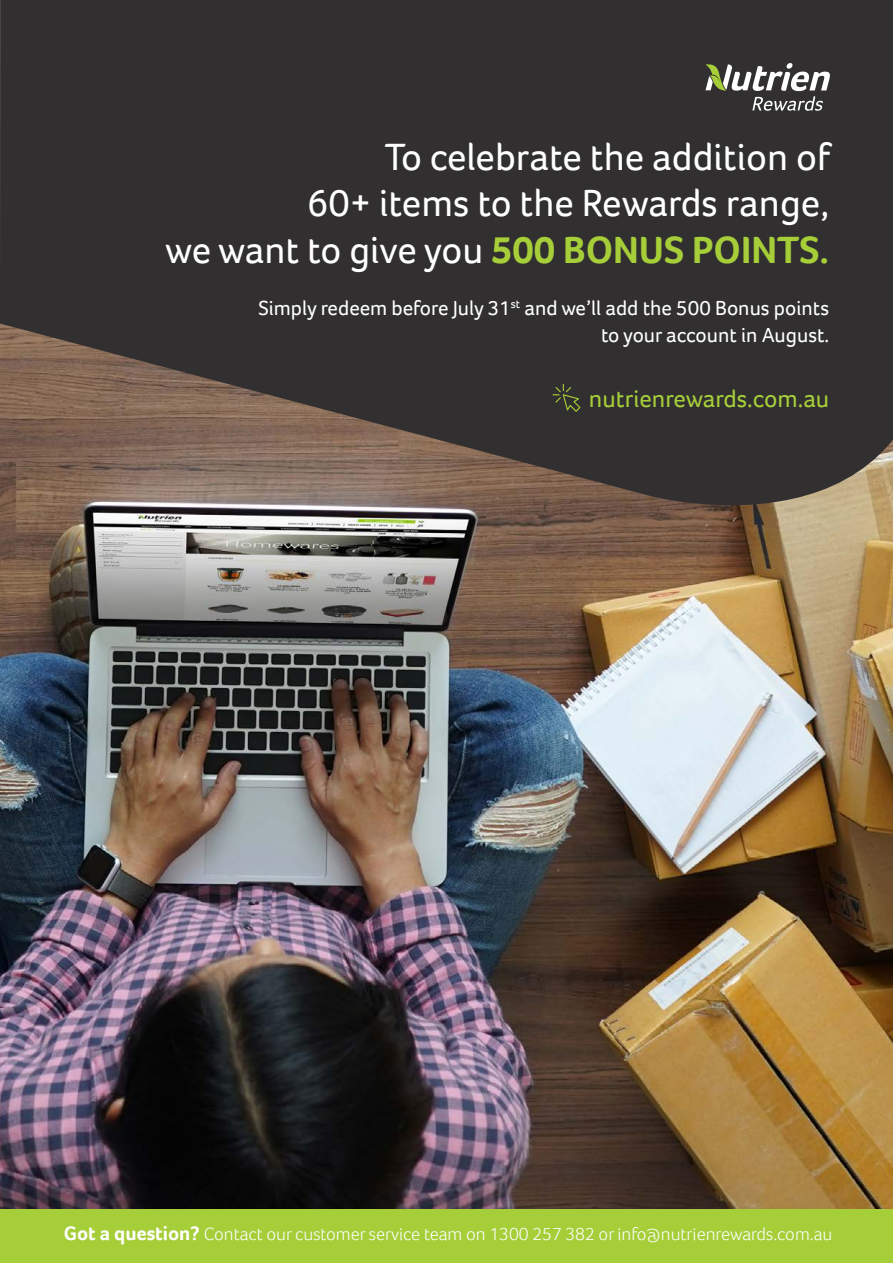
<style>
.page{position:relative;width:893px;height:1263px;background:#fff}
.page>*{position:absolute;margin:0;border:0;box-sizing:border-box;transform-origin:0 0}
.t1{font:39px/46.5px "Foco";color:#fff;text-align:right}
.t2{font:24.9px "Foco";color:#a6ce39}
.t3{font:21px/27px "Foco";color:#fff;text-align:right}
.t4{font:300 18.15px "Foco";color:#fff}
.s1{font-weight:700;color:#a6ce39}
.s2{font-weight:700;font-size:19.95px}
</style>
<div class="page">
<img style="left:0;top:570px;width:893px;height:640px">
<svg style="left:0;top:0;width:893px;height:570px;background:#47403d"></svg>
<svg style="left:552px;top:384px;width:28px;height:28px"></svg>
<div style="left:0;top:1210px;width:893px;height:53px;background:#a6ce39"></div>
<svg style="left:705px;top:63px;width:125px;height:48px"></svg>
<p class="t1" style="left:165px;top:133px;width:666px">To celebrate the addition of<br>60+ items to the Rewards range,<br>we want to give you <span class="s1">500 BONUS POINTS.</span></p>
<p class="t3" style="left:258px;top:294px;width:572px">Simply redeem before July 31<sup>st</sup> and we’ll add the 500 Bonus points to your account in August.</p>
<p class="t2" style="left:589px;top:382px;width:242px">nutrienrewards.com.au</p>
<p class="t4" style="left:64px;top:1222px;width:770px"><span class="s2">Got a question?</span> Contact our customer service team on 1300 257 382 or info@nutrienrewards.com.au</p>
</div>
